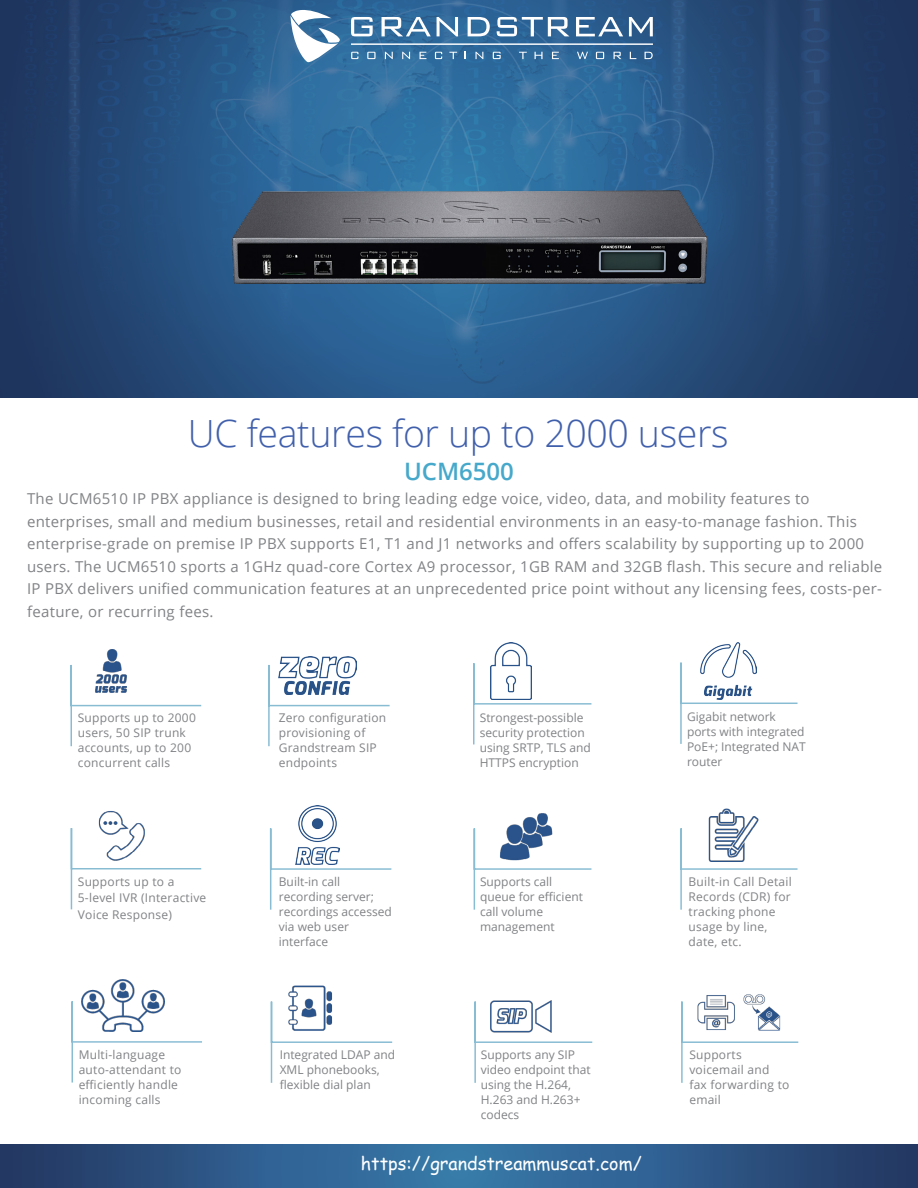
<style>
.page{position:relative;width:918px;height:1188px;background:#fff}
.page>*{position:absolute;margin:0;border:0;box-sizing:border-box;transform-origin:0 0}
.t1{font:300 37.5px "Open Sans";letter-spacing:-.01em;color:#4160ac}
.t2{font:600 24px "Open Sans";color:#46a8ca}
.t3{font:18px "Comic Sans MS";color:#fff}
.t4{font:15px/22.5px "Open Sans";letter-spacing:.02em;color:#808285}
.t5{font:12px/15px "Open Sans";color:#808285}
.t6{font:12px/15px "Open Sans";letter-spacing:.02em;color:#808285}
</style>
<div class="page">
<img style="left:0;top:0;width:918px;height:397px">
<img style="left:232px;top:191px;width:474px;height:92px">
<svg style="left:291px;top:10px;width:49px;height:52px"></svg>
<svg style="left:351px;top:17px;width:22px;height:19px"></svg>
<svg style="left:382px;top:17px;width:49px;height:19px"></svg>
<svg style="left:437px;top:17px;width:21px;height:19px"></svg>
<svg style="left:468px;top:17px;width:22px;height:19px"></svg>
<svg style="left:497px;top:17px;width:72px;height:19px"></svg>
<svg style="left:576px;top:17px;width:47px;height:19px"></svg>
<svg style="left:629px;top:17px;width:24px;height:19px"></svg>
<svg style="left:351px;top:52px;width:7px;height:7px"></svg>
<svg style="left:367px;top:52px;width:9px;height:7px"></svg>
<svg style="left:385px;top:52px;width:8px;height:7px"></svg>
<svg style="left:402px;top:52px;width:8px;height:7px"></svg>
<svg style="left:420px;top:52px;width:6px;height:7px"></svg>
<svg style="left:435px;top:52px;width:7px;height:7px"></svg>
<svg style="left:449px;top:52px;width:8px;height:7px"></svg>
<svg style="left:476px;top:52px;width:7px;height:7px"></svg>
<svg style="left:493px;top:52px;width:8px;height:7px"></svg>
<svg style="left:519px;top:52px;width:8px;height:7px"></svg>
<svg style="left:535px;top:52px;width:8px;height:7px"></svg>
<svg style="left:552px;top:52px;width:7px;height:7px"></svg>
<svg style="left:645px;top:52px;width:8px;height:7px"></svg>
<svg style="left:596px;top:52px;width:8px;height:7px"></svg>
<svg style="left:614px;top:52px;width:7px;height:7px"></svg>
<svg style="left:630px;top:52px;width:6px;height:7px"></svg>
<svg style="left:577px;top:52px;width:11px;height:7px"></svg>
<hr style="left:351px;top:44px;width:302px;height:1px;background:#fff">
<img style="left:98px;top:811px;width:46px;height:16px">
<img style="left:494px;top:643px;width:34px;height:19px">
<img style="left:708px;top:808px;width:51px;height:19px">
<img style="left:104px;top:649px;width:17px;height:14px">
<img style="left:298px;top:805px;width:39px;height:22px">
<img style="left:508px;top:813px;width:43px;height:14px">
<svg style="left:0;top:1145px;width:918px;height:43px;background:#2d5988"></svg>
<svg style="left:70px;top:663px;width:132px;height:84px"></svg>
<svg style="left:268px;top:665px;width:122px;height:82px"></svg>
<svg style="left:473px;top:662px;width:119px;height:83px"></svg>
<svg style="left:70px;top:827px;width:132px;height:83px"></svg>
<svg style="left:269px;top:827px;width:123px;height:83px"></svg>
<svg style="left:473px;top:827px;width:119px;height:83px"></svg>
<svg style="left:680px;top:827px;width:118px;height:83px"></svg>
<img style="left:702px;top:642px;width:53px;height:19px">
<svg style="left:680px;top:661px;width:118px;height:83px"></svg>
<img style="left:279px;top:656px;width:78px;height:39px">
<img style="left:82px;top:980px;width:83px;height:20px">
<img style="left:706px;top:994px;width:60px;height:6px">
<img style="left:288px;top:985px;width:45px;height:15px">
<svg style="left:71px;top:1000px;width:131px;height:83px"></svg>
<svg style="left:270px;top:1000px;width:123px;height:83px"></svg>
<svg style="left:474px;top:1000px;width:119px;height:83px"></svg>
<svg style="left:681px;top:1000px;width:118px;height:83px"></svg>
<h1 class="t1" style="left:188px;top:407px;width:542px">UC features for up to 2000 users</h1>
<p class="t4" style="left:27px;top:487px;width:857px">The UCM6510 IP PBX appliance is designed to bring leading edge voice, video, data, and mobility features to enterprises, small and medium businesses, retail and residential environments in an easy-to-manage fashion. This enterprise-grade on premise IP PBX supports E1, T1 and J1 networks and offers scalability by supporting up to 2000 users. The UCM6510 sports a 1GHz quad-core Cortex A9 processor, 1GB RAM and 32GB flash. This secure and reliable IP PBX delivers unified communication features at an unprecedented price point without any licensing fees, costs-per&shy;feature, or recurring fees.</p>
<h2 class="t2" style="left:404px;top:455px;width:111px">UCM6500</h2>
<p class="t6" style="left:78px;top:710px;width:120px">Supports up to 2000 users, 50 SIP trunk accounts, up to 200 concurrent calls</p>
<p class="t6" style="left:279px;top:710px;width:109px">Zero configuration provisioning of<br>Grandstream SIP endpoints</p>
<p class="t5" style="left:480px;top:710px;width:113px">Strongest-possible security protection using SRTP, TLS and<br>HTTPS encryption</p>
<p class="t5" style="left:687px;top:709px;width:120px">Gigabit network ports with integrated<br>PoE+; Integrated NAT router</p>
<p class="t6" style="left:78px;top:873px;width:130px;line-height:16.5px">Supports up to a<br>5-level IVR (Interactive<br>Voice Response)</p>
<p class="t5" style="left:279px;top:874px;width:115px">Built-in call recording server; recordings accessed via web user interface</p>
<p class="t5" style="left:480px;top:874px;width:105px">Supports call queue for efficient call volume management</p>
<p class="t6" style="left:689px;top:874px;width:105px">Built-in Call Detail<br>Records (CDR) for tracking phone usage by line, date, etc.</p>
<p class="t6" style="left:79px;top:1047px;width:104px">Multi-language auto-attendant to efficiently handle incoming calls</p>
<p class="t5" style="left:280px;top:1047px;width:117px">Integrated LDAP and<br>XML phonebooks, flexible dial plan</p>
<p class="t5" style="left:481px;top:1047px;width:111px">Supports any SIP video endpoint that using the H.264,<br>H.263 and H.263+ codecs</p>
<p class="t6" style="left:689px;top:1047px;width:102px">Supports voicemail and fax forwarding to email</p>
<p class="t3" style="left:361px;top:1150px;width:283px">https://grandstreammuscat.com/</p>
</div>
